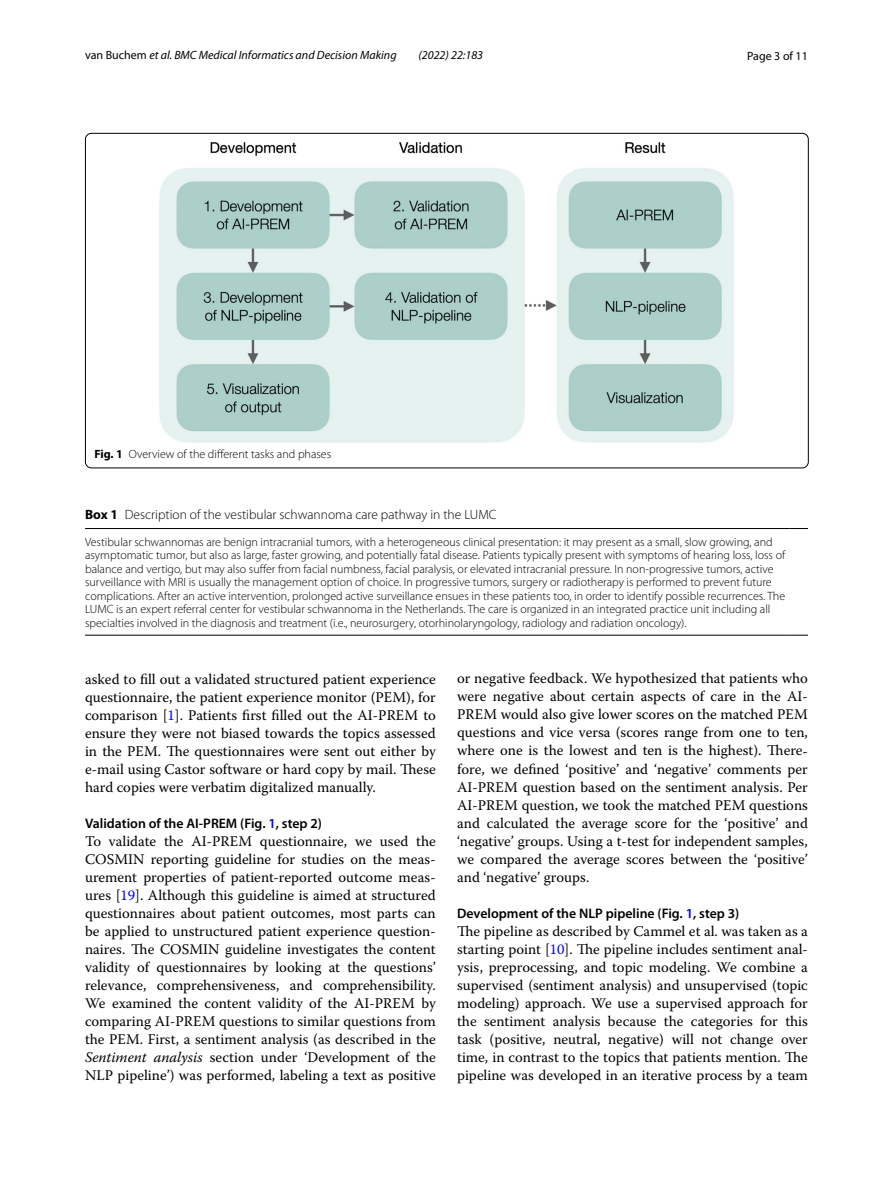
<style>
.page{position:relative;width:893px;height:1187px;background:#fff}
.page>*{position:absolute;margin:0;border:0;box-sizing:border-box;transform-origin:0 0}
.t1{font:14.7px/18px "Warnock Pro";color:#000;text-align:justify}
.t2{font:600 13.8px "Myriad Pro";color:#000}
.t3{font:300 13.5px "Myriad Pro";color:#000}
.t4{font:300 12px/13.5px "Myriad Pro";color:#000}
.t5{font:italic 12px "Myriad Pro";color:#000}
.t6{font:12px "Myriad Pro";color:#000}
.s1{font-style:normal}
.s2{font-weight:700}
.s3{color:#00f}
.s4{font-style:italic}
</style>
<div class="page">
<img style="left:160px;top:142px;width:574px;height:300px">
<hr style="left:85px;top:528px;width:704px;height:1px;background:#000">
<hr style="left:85px;top:635px;width:704px;height:1px;background:#000">
<svg style="left:789px;top:528px;width:19px;height:1px"></svg>
<svg style="left:789px;top:635px;width:19px;height:1px"></svg>
<p class="t5" style="left:85px;top:48px;width:313px"><span class="s1">van Buchem</span> et al. BMC Medical Informatics and Decision Making</p>
<p class="t5" style="left:418px;top:48px;width:66px">(2022) 22:183</p>
<p class="t6" style="left:747px;top:48px;width:62px">Page 3 of 11</p>
<p class="t4" style="left:94px;top:447px;width:238px"><span class="s2">Fig. 1</span> Overview of the different tasks and phases</p>
<p class="t3" style="left:85px;top:506px;width:413px"><span class="s2">Box 1</span> Description of the vestibular schwannoma care pathway in the LUMC</p>
<p class="t4" style="left:85px;top:535px;width:702px">Vestibular schwannomas are benign intracranial tumors, with a heterogeneous clinical presentation: it may present as a small, slow growing, and asymptomatic tumor, but also as large, faster growing, and potentially fatal disease. Patients typically present with symptoms of hearing loss, loss of balance and vertigo, but may also suffer from facial numbness, facial paralysis, or elevated intracranial pressure. In non-progressive tumors, active surveillance with MRI is usually the management option of choice. In progressive tumors, surgery or radiotherapy is performed to prevent future complications. After an active intervention, prolonged active surveillance ensues in these patients too, in order to identify possible recurrences. The LUMC is an expert referral center for vestibular schwannoma in the Netherlands. The care is organized in an integrated practice unit including all specialties involved in the diagnosis and treatment (i.e., neurosurgery, otorhinolaryngology, radiology and radiation oncology).</p>
<p class="t1" style="left:85px;top:669px;width:352px">asked to fill out a validated structured patient experience questionnaire, the patient experience monitor (PEM), for comparison [<span class="s3">1</span>]. Patients first filled out the AI-PREM to ensure they were not biased towards the topics assessed in the PEM. The questionnaires were sent out either by e-mail using Castor software or hard copy by mail. These hard copies were verbatim digitalized manually.</p>
<p class="t2" style="left:85px;top:814px;width:239px">Validation of the AI‑PREM (Fig. <span class="s3">1</span>, step 2)</p>
<p class="t1" style="left:85px;top:831px;width:352px">To validate the AI-PREM questionnaire, we used the COSMIN reporting guideline for studies on the meas&shy;urement properties of patient-reported outcome meas&shy;ures [<span class="s3">19</span>]. Although this guideline is aimed at structured questionnaires about patient outcomes, most parts can be applied to unstructured patient experience question&shy;naires. The COSMIN guideline investigates the content validity of questionnaires by looking at the questions’ relevance, comprehensiveness, and comprehensibility.<br>We examined the content validity of the AI-PREM by comparing AI-PREM questions to similar questions from the PEM. First, a sentiment analysis (as described in the <span class="s4">Sentiment analysis</span> section under ‘Development of the NLP pipeline’) was performed, labeling a text as positive</p>
<p class="t1" style="left:457px;top:669px;width:352px">or negative feedback. We hypothesized that patients who were negative about certain aspects of care in the AI-PREM would also give lower scores on the matched PEM questions and vice versa (scores range from one to ten, where one is the lowest and ten is the highest). There&shy;fore, we defined ‘positive’ and ‘negative’ comments per AI-PREM question based on the sentiment analysis. Per AI-PREM question, we took the matched PEM questions and calculated the average score for the ‘positive’ and ‘negative’ groups. Using a t-test for independent samples, we compared the average scores between the ‘positive’ and ‘negative’ groups.</p>
<p class="t2" style="left:457px;top:904px;width:284px">Development of the NLP pipeline (Fig. <span class="s3">1</span>, step 3)</p>
<p class="t1" style="left:457px;top:921px;width:352px">The pipeline as described by Cammel et al. was taken as a starting point [<span class="s3">10</span>]. The pipeline includes sentiment anal&shy;ysis, preprocessing, and topic modeling. We combine a supervised (sentiment analysis) and unsupervised (topic modeling) approach. We use a supervised approach for the sentiment analysis because the categories for this task (positive, neutral, negative) will not change over time, in contrast to the topics that patients mention. The pipeline was developed in an iterative process by a team</p>
</div>
